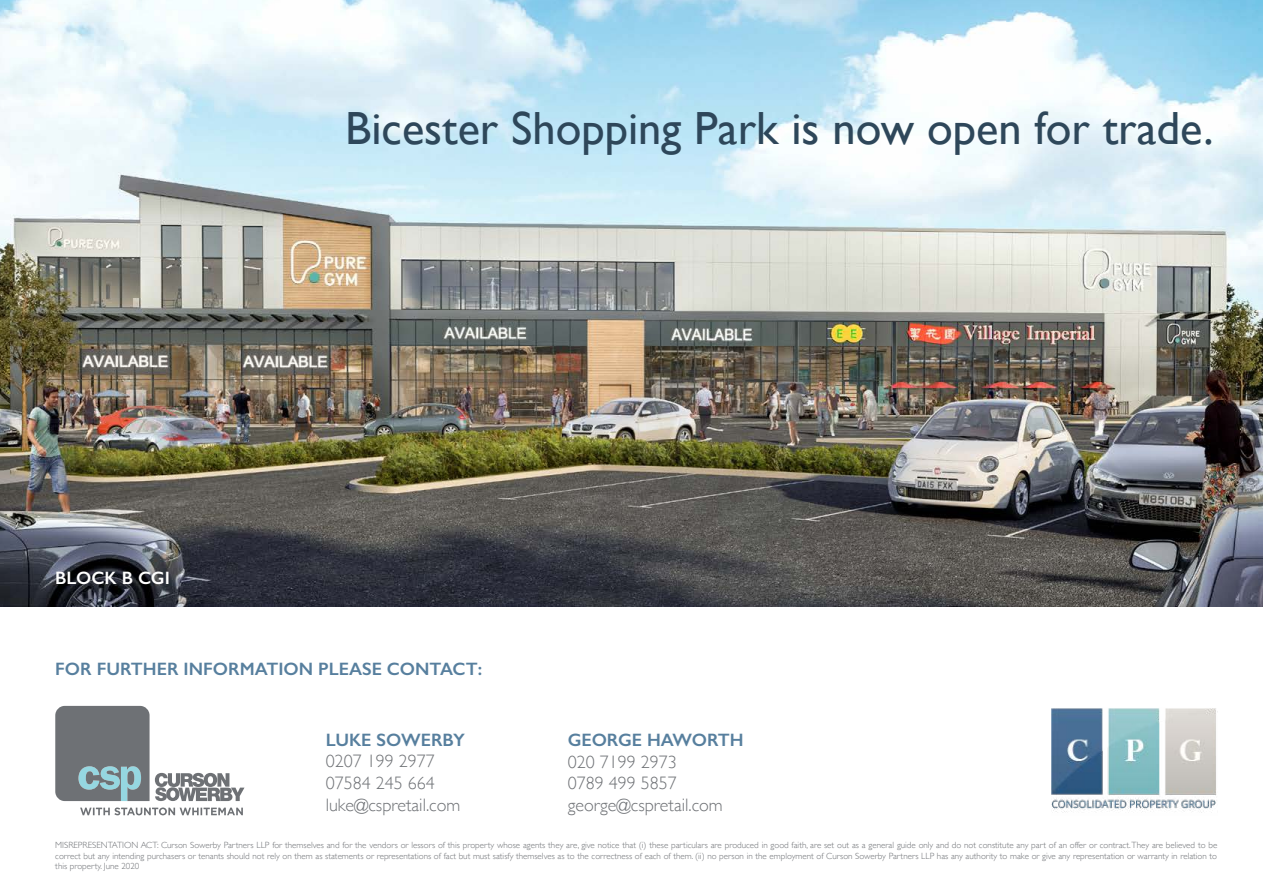
<style>
.page{position:relative;width:1263px;height:893px;background:#fff}
.page>*{position:absolute;margin:0;border:0;box-sizing:border-box;transform-origin:0 0}
.t1{font:46.5px "Gill Sans";color:#2e475a}
.t2{font:300 18px/21.6px "Gill Sans";color:#6e7175}
.t3{font:600 18px "Gill Sans";color:#577f9e}
.t4{font:600 18px "Gill Sans";color:#fff}
.t5{font:300 9px/10.5px "Gill Sans";color:#6e7175;text-align:justify}
</style>
<div class="page">
<img style="left:0;top:0;width:1263px;height:607px">
<svg style="left:55px;top:706px;width:189px;height:95px"></svg>
<svg style="left:80px;top:807px;width:163px;height:8px"></svg>
<img style="left:1051px;top:708px;width:166px;height:105px">
<h2 class="t4" style="left:55px;top:567px;width:116px">BLOCK B CGI</h2>
<h1 class="t1" style="left:345px;top:101px;width:870px">Bicester Shopping Park is now open for trade.</h1>
<h2 class="t3" style="left:55px;top:658px;width:428px">FOR FURTHER INFORMATION PLEASE CONTACT:</h2>
<h2 class="t3" style="left:326px;top:729px;width:141px">LUKE SOWERBY</h2>
<h2 class="t2" style="left:326px;top:750px;width:136px">0207 199 2977<br>07584 245 664 luke@cspretail.com</h2>
<h2 class="t3" style="left:568px;top:729px;width:177px">GEORGE HAWORTH</h2>
<h2 class="t2" style="left:568px;top:750px;width:157px">020 7199 2973<br>0789 499 5857 george@cspretail.com</h2>
<p class="t5" style="left:55px;top:839px;width:1163px">MISREPRESENTATION ACT: Curson Sowerby Partners LLP for themselves and for the vendors or lessors of this property whose agents they are, give notice that (i) these particulars are produced in good faith, are set out as a general guide only and do not constitute any part of an offer or contract. They are believed to be correct but any intending purchasers or tenants should not rely on them as statements or representations of fact but must satisfy themselves as to the correctness of each of them. (ii) no person in the employment of Curson Sowerby Partners LLP has any authority to make or give any representation or warranty in relation to this property. June 2020</p>
</div>
